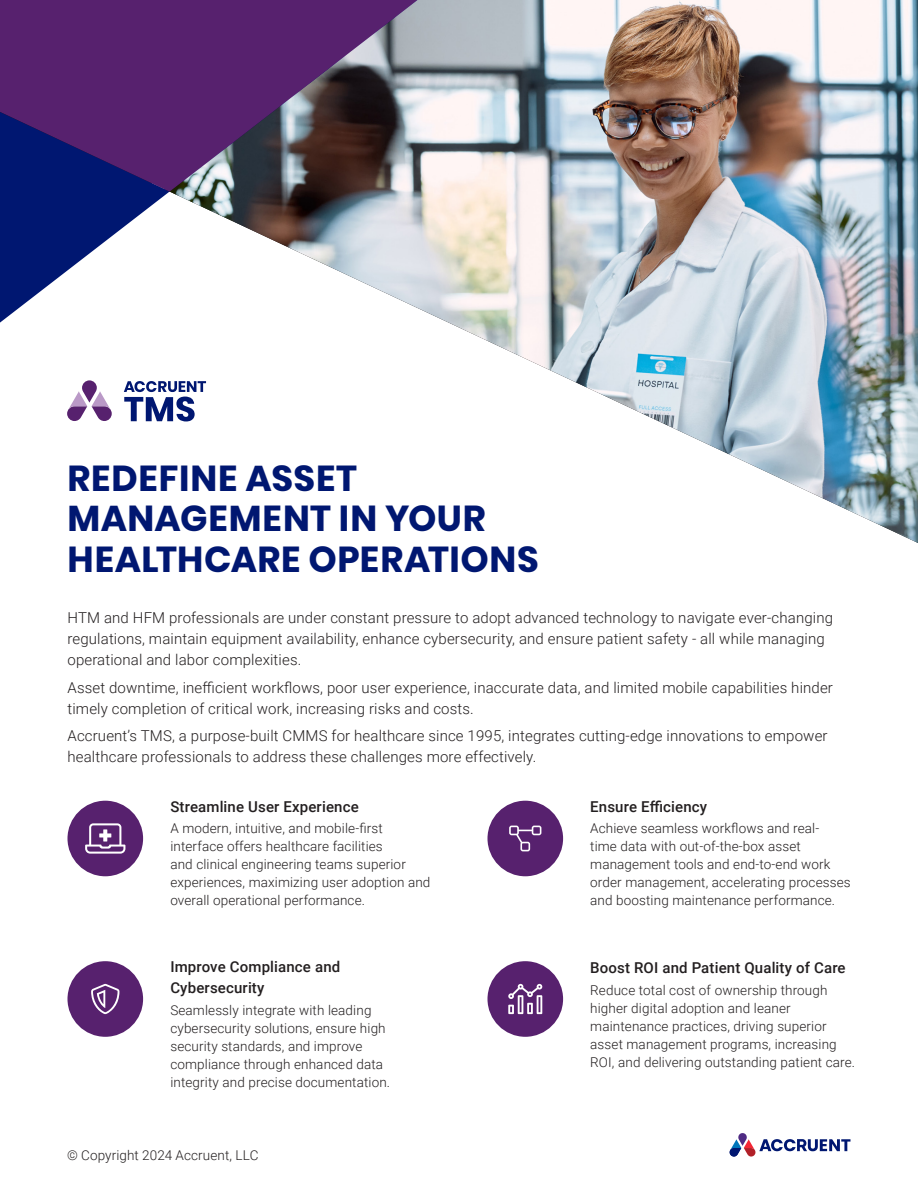
<style>
.page{position:relative;width:918px;height:1188px;background:#fff}
.page>*{position:absolute;margin:0;border:0;box-sizing:border-box;transform-origin:0 0}
.Heading1{font:700 36px/40.5px "Poppins";letter-spacing:.015em;color:#001771}
.Bodycopy{font:300 15px/21px "Roboto";letter-spacing:.01em;color:#231f20}
.Icon_copy{font:500 15px/21px "Roboto";letter-spacing:.01em;color:#231f20}
.Icon_copy-2{font:300 13.5px/18px "Roboto";letter-spacing:.01em;color:#231f20}
.Footer_Copyrite{font:300 13.5px "Roboto";letter-spacing:.01em;color:#231f20}
</style>
<div class="page">
<img style="left:157px;top:0;width:761px;height:543px">
<svg style="left:730px;top:1133px;width:120px;height:24px"></svg>
<svg style="left:0;top:0;width:425px;height:323px"></svg>
<svg style="left:0;top:0;width:417px;height:192px;fill:#57216e"></svg>
<svg style="left:67px;top:380px;width:45px;height:41px"></svg>
<svg style="left:124px;top:381px;width:82px;height:40px"></svg>
<div style="left:488px;top:961px;width:75px;height:76px;background:#57216e;border-radius:50%"></div>
<div style="left:67px;top:801px;width:76px;height:75px;background:#57216e;border-radius:50%"></div>
<div style="left:488px;top:801px;width:75px;height:75px;background:#57216e;border-radius:50%"></div>
<div style="left:67px;top:961px;width:76px;height:76px;background:#57216e;border-radius:50%"></div>
<svg style="left:91px;top:984px;width:28px;height:30px"></svg>
<svg style="left:85px;top:823px;width:40px;height:31px"></svg>
<svg style="left:508px;top:984px;width:34px;height:30px"></svg>
<svg style="left:509px;top:826px;width:32px;height:25px"></svg>
<p class="Heading1" style="left:68px;top:458px;width:473px">REDEFINE ASSET<br>MANAGEMENT IN YOUR<br>HEALTHCARE OPERATIONS</p>
<p class="Bodycopy" style="left:68px;top:607px;width:767px">HTM and HFM professionals are under constant pressure to adopt advanced technology to navigate ever-changing regulations, maintain equipment availability, enhance cybersecurity, and ensure patient safety - all while managing operational and labor complexities.</p>
<p class="Bodycopy" style="left:68px;top:676px;width:767px">Asset downtime, inefficient workflows, poor user experience, inaccurate data, and limited mobile capabilities hinder timely completion of critical work, increasing risks and costs.</p>
<p class="Bodycopy" style="left:68px;top:725px;width:762px">Accruent’s TMS, a purpose-built CMMS for healthcare since 1995, integrates cutting-edge innovations to empower healthcare professionals to address these challenges more effectively.</p>
<p class="Icon_copy" style="left:170px;top:796px;width:190px">Streamline User Experience</p>
<p class="Icon_copy-2" style="left:170px;top:819px;width:262px">A modern, intuitive, and mobile-first interface offers healthcare facilities<br>and clinical engineering teams superior experiences, maximizing user adoption and overall operational performance.</p>
<p class="Icon_copy" style="left:170px;top:956px;width:171px">Improve Compliance and<br>Cybersecurity</p>
<p class="Icon_copy-2" style="left:170px;top:1001px;width:221px">Seamlessly integrate with leading cybersecurity solutions, ensure high security standards, and improve compliance through enhanced data integrity and precise documentation.</p>
<p class="Footer_Copyrite" style="left:67px;top:1146px;width:193px">© Copyright 2024 Accruent, LLC</p>
<p class="Icon_copy" style="left:590px;top:796px;width:118px">Ensure Efficiency</p>
<p class="Icon_copy-2" style="left:590px;top:819px;width:262px">Achieve seamless workflows and real-<br>time data with out-of-the-box asset management tools and end-to-end work order management, accelerating processes and boosting maintenance performance.</p>
<p class="Icon_copy" style="left:590px;top:957px;width:257px">Boost ROI and Patient Quality of Care</p>
<p class="Icon_copy-2" style="left:590px;top:980px;width:266px">Reduce total cost of ownership through higher digital adoption and leaner maintenance practices, driving superior asset management programs, increasing ROI, and delivering outstanding patient care.</p>
</div>
